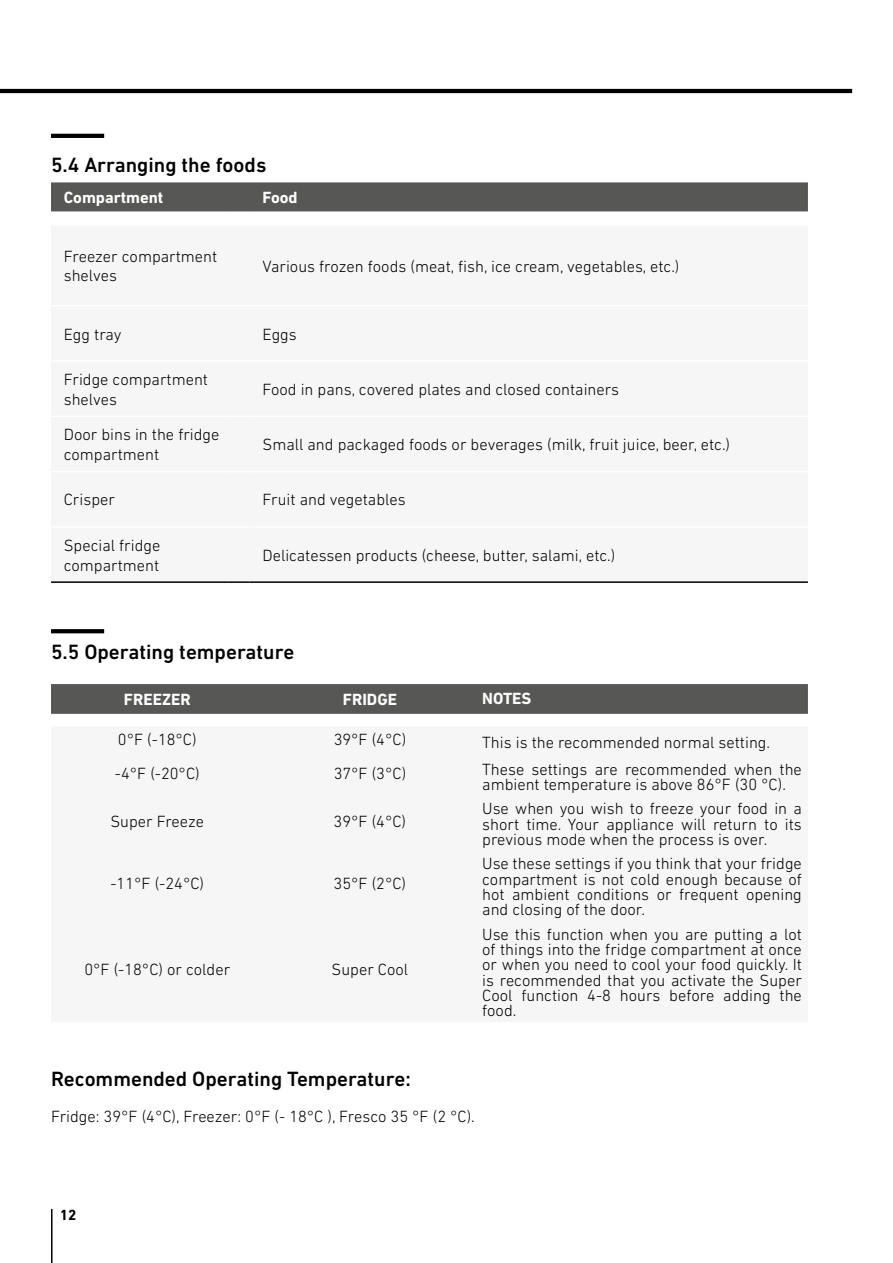
<style>
.page{position:relative;width:893px;height:1263px;background:#fff}
.page>*{position:absolute;margin:0;border:0;box-sizing:border-box;transform-origin:0 0}
.t1{font:500 21px "DIN Next LT Pro";color:#000}
.t2{font:300 16.5px/15.3px "DIN Next LT Pro";color:#000}
.t3{font:700 16.5px "DIN Next LT Pro";color:#fff}
.t4{font:700 15px "DIN Next LT Pro";color:#000}
</style>
<div class="page">
<hr style="left:0;top:89px;width:852px;height:4px;background:#000">
<hr style="left:51px;top:1209px;width:2px;height:54px;background:#000">
<hr style="left:51px;top:134px;width:53px;height:4px;background:#000">
<div style="left:51px;top:182px;width:757px;height:29px;background:#575756"></div>
<hr style="left:51px;top:581px;width:176px;height:2px;background:#000">
<hr style="left:227px;top:581px;width:23px;height:2px;background:#000">
<hr style="left:250px;top:581px;width:558px;height:2px;background:#000">
<svg style="left:51px;top:629px;width:53px;height:4px"></svg>
<div style="left:51px;top:684px;width:757px;height:30px;background:#575756"></div>
<p class="t1" style="left:51px;top:153px;width:217px">5.4 Arranging the foods</p>
<p class="t3" style="left:64px;top:188px;width:101px">Compartment</p>
<p class="t3" style="left:262px;top:188px;width:37px">Food</p>
<p class="t2" style="left:64px;top:246px;width:155px;line-height:19.8px">Freezer compartment shelves</p>
<p class="t2" style="left:262px;top:258px;width:418px">Various frozen foods (meat, fish, ice cream, vegetables, etc.)</p>
<p class="t2" style="left:64px;top:326px;width:59px">Egg tray</p>
<p class="t2" style="left:262px;top:326px;width:36px">Eggs</p>
<p class="t2" style="left:64px;top:369px;width:146px;line-height:19.8px">Fridge compartment shelves</p>
<p class="t2" style="left:262px;top:381px;width:358px">Food in pans, covered plates and closed containers</p>
<p class="t2" style="left:64px;top:424px;width:157px;line-height:19.8px">Door bins in the fridge compartment</p>
<p class="t2" style="left:262px;top:437px;width:469px">Small and packaged foods or beverages (milk, fruit juice, beer, etc.)</p>
<p class="t2" style="left:64px;top:492px;width:53px">Crisper</p>
<p class="t2" style="left:262px;top:492px;width:145px">Fruit and vegetables</p>
<p class="t2" style="left:64px;top:535px;width:98px;line-height:19.8px">Special fridge compartment</p>
<p class="t2" style="left:262px;top:547px;width:354px">Delicatessen products (cheese, butter, salami, etc.)</p>
<p class="t1" style="left:51px;top:639px;width:245px">5.5 Operating temperature</p>
<p class="t3" style="left:124px;top:690px;width:68px">FREEZER</p>
<p class="t3" style="left:343px;top:690px;width:56px">FRIDGE</p>
<p class="t3" style="left:482px;top:688px;width:51px">NOTES</p>
<p class="t2" style="left:118px;top:731px;width:80px">0°F (-18°C)</p>
<p class="t2" style="left:334px;top:731px;width:74px">39°F (4°C)</p>
<p class="t2" style="left:482px;top:734px;width:289px">This is the recommended normal setting.</p>
<p class="t2" style="left:115px;top:766px;width:86px">-4°F (-20°C)</p>
<p class="t2" style="left:334px;top:766px;width:74px">37°F (3°C)</p>
<p class="t2" style="left:482px;top:761px;width:321px">These settings are recommended when the ambient temperature is above 86°F (30 °C).</p>
<p class="t2" style="left:110px;top:813px;width:95px">Super Freeze</p>
<p class="t2" style="left:334px;top:813px;width:74px">39°F (4°C)</p>
<p class="t2" style="left:482px;top:801px;width:321px;text-align:justify">Use when you wish to freeze your food in a short time. Your appliance will return to its previous mode when the process is over.</p>
<p class="t2" style="left:110px;top:876px;width:95px">-11°F (-24°C)</p>
<p class="t2" style="left:334px;top:876px;width:74px">35°F (2°C)</p>
<p class="t2" style="left:482px;top:856px;width:321px;text-align:justify">Use these settings if you think that your fridge compartment is not cold enough because of hot ambient conditions or frequent opening and closing of the door.</p>
<p class="t2" style="left:84px;top:961px;width:147px">0°F (-18°C) or colder</p>
<p class="t2" style="left:332px;top:961px;width:78px">Super Cool</p>
<p class="t2" style="left:482px;top:926px;width:321px;text-align:justify">Use this function when you are putting a lot of things into the fridge compartment at once or when you need to cool your food quickly. It is recommended that you activate the Super Cool function 4-8 hours before adding the food.</p>
<p class="t1" style="left:51px;top:1067px;width:361px">Recommended Operating Temperature:</p>
<p class="t2" style="left:51px;top:1109px;width:425px">Fridge: 39°F (4°C), Freezer: 0°F (- 18°C ), Fresco 35 °F (2 °C).</p>
<p class="t4" style="left:60px;top:1206px;width:18px">12</p>
</div>
